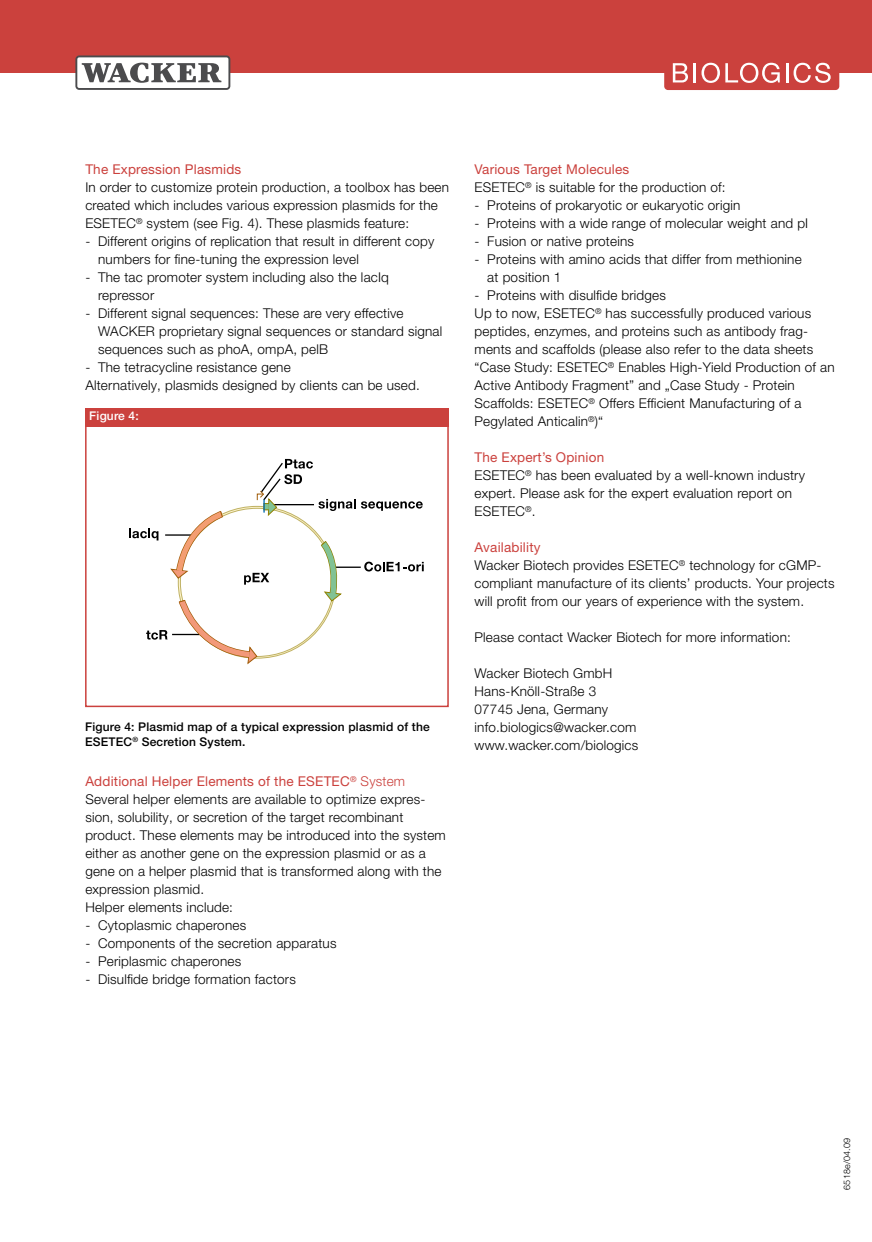
<style>
.page{position:relative;width:872px;height:1242px;background:#fff}
.page>*{position:absolute;margin:0;border:0;box-sizing:border-box;transform-origin:0 0}
.t1{font:300 13.5px/18px "Helvetica Neue LT Pro";letter-spacing:.015em;color:#000}
.t2{font:13.5px "Helvetica Neue LT Pro";letter-spacing:.015em;color:#cb413d}
.t3{font:500 12px/15px "Helvetica Neue LT Pro";letter-spacing:.015em;color:#000}
.t4{font:500 12px "Helvetica Neue LT Pro";letter-spacing:.015em;color:#fff}
.t5{font:300 9px "Helvetica Neue LT Pro";letter-spacing:.015em;color:#000}
.s1{font-weight:400;color:#cb413d}
.s2{color:#cb413d}
</style>
<div class="page">
<div style="left:85px;top:425px;width:364px;height:282px;border:2px solid #cb413d"></div>
<div style="left:85px;top:408px;width:364px;height:18px;background:#cb413d"></div>
<svg style="left:364px;top:561px;width:60px;height:10px"></svg>
<svg style="left:129px;top:528px;width:29px;height:12px"></svg>
<hr style="left:165px;top:534px;width:27px;height:2px;background:#000">
<hr style="left:333px;top:566px;width:28px;height:2px;background:#000">
<svg style="left:244px;top:573px;width:25px;height:11px"></svg>
<svg style="left:170px;top:511px;width:58px;height:68px"></svg>
<svg style="left:146px;top:594px;width:112px;height:71px"></svg>
<svg style="left:317px;top:536px;width:24px;height:66px"></svg>
<svg style="left:257px;top:459px;width:166px;height:57px"></svg>
<div style="left:0;top:0;width:872px;height:73px;background:#cb413d"></div>
<div style="left:75px;top:55px;width:155px;height:35px;background:#4b4b4d;border-radius:4px"></div>
<div style="left:77px;top:57px;width:151px;height:31px;background:#fff;border-radius:2px"></div>
<svg style="left:82px;top:63px;width:139px;height:20px"></svg>
<div style="left:664px;top:56px;width:175px;height:34px;background:#cb413d;border-radius:4px"></div>
<svg style="left:673px;top:63px;width:15px;height:19px"></svg>
<hr style="left:693px;top:63px;width:3px;height:19px;background:#fff">
<svg style="left:701px;top:63px;width:78px;height:20px"></svg>
<svg style="left:786px;top:63px;width:44px;height:20px"></svg>
<p class="t2" style="left:85px;top:161px;width:157px">The Expression Plasmids</p>
<p class="t1" style="left:85px;top:178px;width:365px">In order to customize protein production, a toolbox has been created which includes various expression plasmids for the<br>ESETEC<sup>®</sup> system (see Fig. 4). These plasmids feature:</p>
<p class="t1" style="left:98px;top:232px;width:338px;text-indent:-13px">- Different origins of replication that result in different copy numbers for fine-tuning the expression level</p>
<p class="t1" style="left:98px;top:268px;width:292px;text-indent:-13px">- The tac promoter system including also the lacIq repressor</p>
<p class="t1" style="left:98px;top:304px;width:346px;text-indent:-13px">- Different signal sequences: These are very effective<br>WACKER proprietary signal sequences or standard signal sequences such as phoA, ompA, pelB</p>
<p class="t1" style="left:85px;top:358px;width:336px">- The tetracycline resistance gene<br>Alternatively, plasmids designed by clients can be used.</p>
<p class="t4" style="left:89px;top:409px;width:51px">Figure 4:</p>
<p class="t3" style="left:85px;top:719px;width:346px">Figure 4: Plasmid map of a typical expression plasmid of the<br>ESETEC<sup>®</sup> Secretion System.</p>
<p class="t1" style="left:85px;top:772px;width:362px"><span class="s1">Additional H elper Elements of the ESETEC</span><sup>®</sup> <span class="s2">System </span>Several helper elements are available to optimize expres&shy;sion, solubility, or secretion of the target recombinant product. These elements may be introduced into the system either as another gene on the expression plasmid or as a gene on a helper plasmid that is transformed along with the expression plasmid.<br>Helper elements include:</p>
<p class="t1" style="left:85px;top:916px;width:162px">- Cytoplasmic chaperones</p>
<p class="t1" style="left:85px;top:934px;width:253px">- Components of the secretion apparatus</p>
<p class="t1" style="left:85px;top:952px;width:157px">- Periplasmic chaperones</p>
<p class="t1" style="left:85px;top:970px;width:212px">- Disulfide bridge formation factors</p>
<p class="t1" style="left:474px;top:160px;width:253px"><span class="s1">Various Target Molecules<br></span>ESETEC<sup>®</sup> is suitable for the production of:</p>
<p class="t1" style="left:474px;top:196px;width:267px">- Proteins of prokaryotic or eukaryotic origin</p>
<p class="t1" style="left:474px;top:214px;width:335px">- Proteins with a wide range of molecular weight and pI</p>
<p class="t1" style="left:474px;top:232px;width:161px">- Fusion or native proteins</p>
<p class="t1" style="left:487px;top:250px;width:316px;text-indent:-13px">- Proteins with amino acids that differ from methionine at position 1</p>
<p class="t1" style="left:474px;top:286px;width:362px">- Proteins with disulfide bridges<br>Up to now, ESETEC<sup>®</sup> has successfully produced various peptides, enzymes, and proteins such as antibody frag&shy;ments and scaffolds (please also refer to the data sheets “Case Study: ESETEC<sup>®</sup> Enables High-Yield Production of an Active Antibody Fragment” and „Case Study - Protein Scaffolds: ESETEC<sup>®</sup> Offers Efficient Manufacturing of a Pegylated Anticalin<sup>®</sup>)“</p>
<p class="t1" style="left:474px;top:448px;width:332px"><span class="s1">The Expert’s Opinion<br></span>ESETEC<sup>®</sup> has been evaluated by a well-known industry expert. Please ask for the expert evaluation report on ESETEC<sup>®</sup>.</p>
<p class="t1" style="left:474px;top:538px;width:361px"><span class="s1">Availability<br></span>Wacker Biotech provides ESETEC<sup>®</sup> technology for cGMP&shy;compliant manufacture of its clients’ products. Your projects will profit from our years of experience with the system.</p>
<p class="t1" style="left:474px;top:628px;width:318px">Please contact Wacker Biotech for more information:</p>
<p class="t1" style="left:474px;top:664px;width:165px">Wacker Biotech GmbH<br>Hans-Knöll-Straße 3<br>07745 Jena, Germany info.biologics@wacker.com www.wacker.com/biologics</p>
<p class="t5" style="left:841px;top:1189px;width:53px;rotate:-90deg">6518e/04.09</p>
</div>
